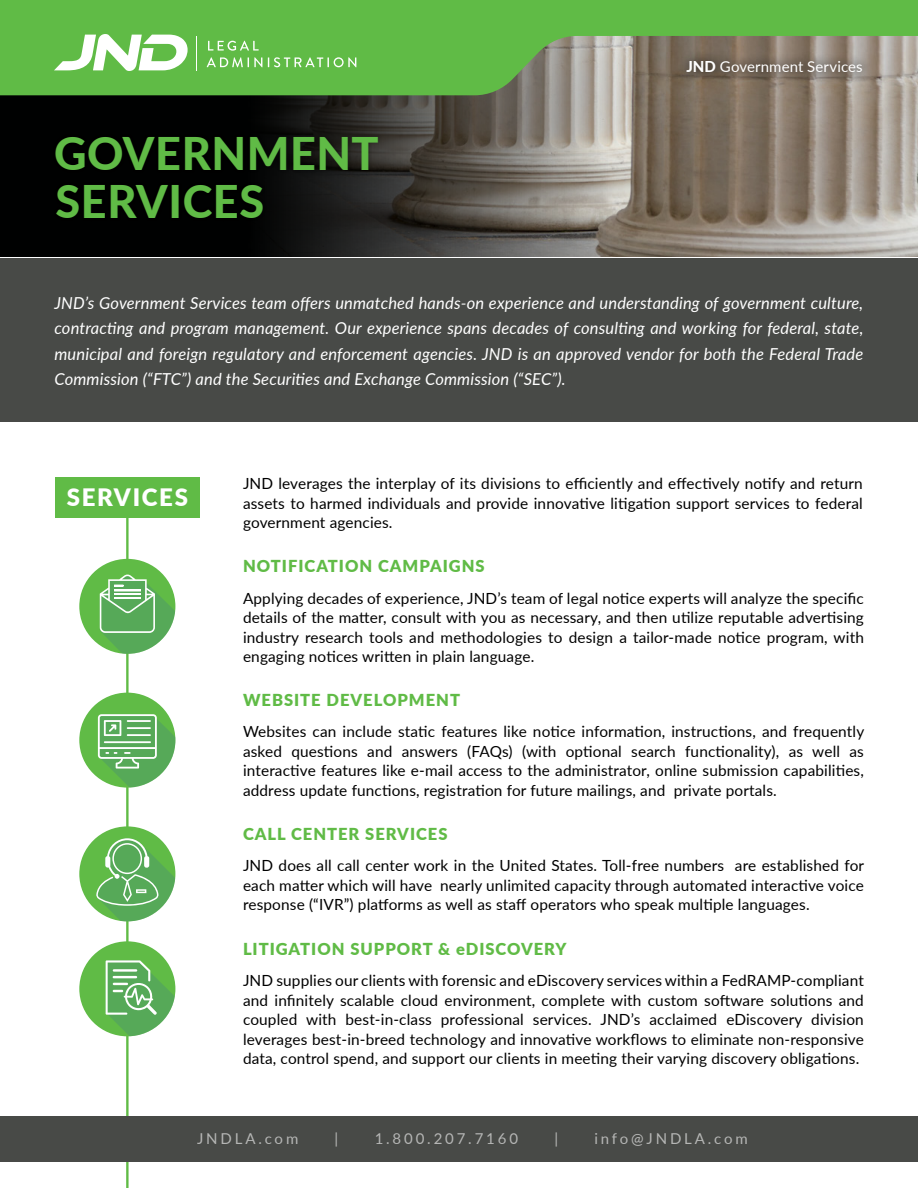
<style>
.page{position:relative;width:918px;height:1188px;background:#fff}
.page>*{position:absolute;margin:0;border:0;box-sizing:border-box;transform-origin:0 0}
.t1{font:800 45px/48px "Lato";letter-spacing:.015em;color:#60bb46}
.t2{font:900 24px "Lato";letter-spacing:.07em;color:#fff}
.t3{font:italic 16.5px/25.5px "Lato";letter-spacing:.01em;color:#fff;text-align:justify}
.t4{font:900 16.5px "Lato";letter-spacing:.06em;color:#60bb46}
.t5{font:15.3px/19.5px "Lato";letter-spacing:.01em;color:#000;text-align:justify}
.t6{font:15px "Lato";letter-spacing:.18em;color:#fff}
.t7{font:15px "Lato";letter-spacing:.005em;color:#fff}
.s1{font-weight:800}
</style>
<div class="page">
<img style="left:608px;top:95px;width:310px;height:161px">
<svg style="left:0;top:95px;width:608px;height:161px;background:#393734"></svg>
<div style="left:55px;top:477px;width:145px;height:40px;background:#60bb46"></div>
<hr style="left:126px;top:508px;width:3px;height:680px;background:#60bb46">
<div style="left:0;top:259px;width:918px;height:163px;background:#484a47"></div>
<svg style="left:0;top:0;width:918px;height:95px;background:#6cb053"></svg>
<div style="left:0;top:1116px;width:918px;height:46px;background:#484a47"></div>
<hr style="left:196px;top:37px;width:1px;height:34px;background:#fff">
<svg style="left:207px;top:57px;width:149px;height:10px"></svg>
<svg style="left:208px;top:41px;width:51px;height:10px"></svg>
<svg style="left:54px;top:34px;width:134px;height:37px"></svg>
<div style="left:53px;top:134px;width:329px;height:87px;background:#000;opacity:.3"></div>
<svg style="left:677px;top:49px;width:196px;height:34px;background:#7d7164"></svg>
<div style="left:79px;top:693px;width:96px;height:95px;background:#60bb46;border-radius:50%"></div>
<svg style="left:98px;top:714px;width:77px;height:74px"></svg>
<hr style="left:127px;top:720px;width:24px;height:2px;background:#fff">
<hr style="left:127px;top:727px;width:24px;height:2px;background:#fff">
<hr style="left:127px;top:734px;width:24px;height:2px;background:#fff">
<hr style="left:104px;top:741px;width:47px;height:2px;background:#fff">
<div style="left:79px;top:559px;width:96px;height:95px;background:#60bb46;border-radius:50%"></div>
<svg style="left:100px;top:574px;width:75px;height:80px"></svg>
<div style="left:79px;top:826px;width:96px;height:95px;background:#60bb46;border-radius:50%"></div>
<svg style="left:96px;top:838px;width:79px;height:83px"></svg>
<div style="left:79px;top:941px;width:96px;height:95px;background:#60bb46;border-radius:50%"></div>
<svg style="left:106px;top:960px;width:69px;height:76px"></svg>
<h1 class="t1" style="left:54px;top:127px;width:326px">GOVERNMENT<br>SERVICES</h1>
<p class="t7" style="left:686px;top:56px;width:178px"><span class="s1">JND</span> Government Services</p>
<p class="t3" style="left:54px;top:289px;width:810px">JND’s Government Services team offers unmatched hands-on experience and understanding of government culture, contracting and program management. Our experience spans decades of consulting and working for federal, state, municipal and foreign regulatory and enforcement agencies. JND is an approved vendor for both the Federal Trade Commission (“FTC”) and the Securities and Exchange Commission (“SEC”).</p>
<h2 class="t2" style="left:67px;top:479px;width:123px">SERVICES</h2>
<p class="t5" style="left:243px;top:473px;width:621px">JND leverages the interplay of its divisions to efficiently and effectively notify and return assets to harmed individuals and provide innovative litigation support services to federal government agencies.</p>
<p class="t4" style="left:243px;top:554px;width:243px">NOTIFICATION CAMPAIGNS</p>
<p class="t5" style="left:243px;top:588px;width:622px">Applying decades of experience, JND’s team of legal notice experts will analyze the specific details of the matter, consult with you as necessary, and then utilize reputable advertising industry research tools and methodologies to design a tailor-made notice program, with engaging notices written in plain language.</p>
<p class="t4" style="left:243px;top:687px;width:219px">WEBSITE DEVELOPMENT</p>
<p class="t5" style="left:243px;top:721px;width:623px">Websites can include static features like notice information, instructions, and frequently asked questions and answers (FAQs) (with optional search functionality), as well as interactive features like e-mail access to the administrator, online submission capabilities, address update functions, registration for future mailings, and private portals.</p>
<p class="t4" style="left:243px;top:821px;width:206px">CALL CENTER SERVICES</p>
<p class="t5" style="left:243px;top:855px;width:623px">JND does all call center work in the United States. Toll-free numbers are established for each matter which will have nearly unlimited capacity through automated interactive voice response (“IVR”) platforms as well as staff operators who speak multiple languages.</p>
<p class="t4" style="left:243px;top:936px;width:325px">LITIGATION SUPPORT &amp; eDISCOVERY</p>
<p class="t5" style="left:243px;top:970px;width:622px">JND supplies our clients with forensic and eDiscovery services within a FedRAMP-compliant and infinitely scalable cloud environment, complete with custom software solutions and coupled with best-in-class professional services. JND’s acclaimed eDiscovery division leverages best-in-breed technology and innovative workflows to eliminate non-responsive data, control spend, and support our clients in meeting their varying discovery obligations.</p>
<p class="t6" style="left:197px;top:1128px;width:103px">JNDLA.com</p>
<p class="t6" style="left:335px;top:1128px;width:5px">|</p>
<p class="t6" style="left:375px;top:1128px;width:145px">1.800.207.7160</p>
<p class="t6" style="left:554px;top:1128px;width:5px">|</p>
<p class="t6" style="left:594px;top:1128px;width:155px">info@JNDLA.com</p>
</div>
